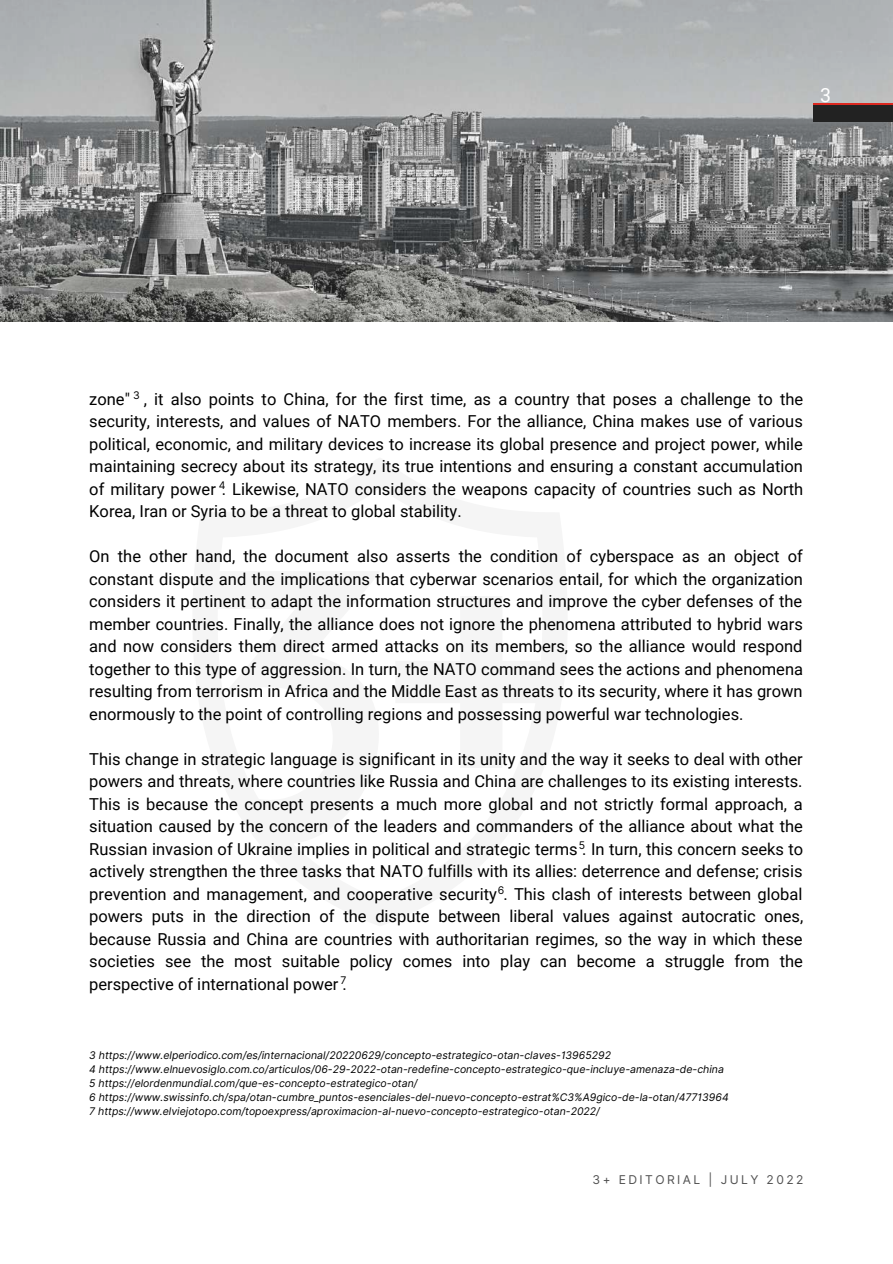
<style>
.page{position:relative;width:893px;height:1264px;background:#fff}
.page>*{position:absolute;margin:0;border:0;box-sizing:border-box;transform-origin:0 0}
.t1{font:19.5px "Roboto";color:#fff}
.t2{font:16.5px/22.5px "Roboto";color:#000;text-align:justify}
.t3{font:12.15px "Inter";letter-spacing:.2em;color:#515151}
.t4{font:italic 10.5px/14px "Inter";color:#000}
.t5{font:10.5px "Inter";color:#000}
</style>
<div class="page">
<img style="left:0;top:0;width:892px;height:321px">
<div style="left:813px;top:103px;width:79px;height:16px;background:linear-gradient(to right,#222,#222)"></div>
<div style="left:813px;top:106px;width:79px;height:16px;background:#222"></div>
<p class="t1" style="left:820px;top:83px;width:12px">3</p>
<p class="t5" style="left:133px;top:389px;width:8px">3</p>
<p class="t2" style="left:89px;top:388px;width:715px">zone" , it also points to China, for the first time, as a country that poses a challenge to the security, interests, and values of NATO members. For the alliance, China makes use of various political, economic, and military devices to increase its global presence and project power, while maintaining secrecy about its strategy, its true intentions and ensuring a constant accumulation of military power . Likewise, NATO considers the weapons capacity of countries such as North Korea, Iran or Syria to be a threat to global stability.</p>
<p class="t2" style="left:89px;top:545px;width:715px">On the other hand, the document also asserts the condition of cyberspace as an object of constant dispute and the implications that cyberwar scenarios entail, for which the organization considers it pertinent to adapt the information structures and improve the cyber defenses of the member countries. Finally, the alliance does not ignore the phenomena attributed to hybrid wars and now considers them direct armed attacks on its members, so the alliance would respond together to this type of aggression. In turn, the NATO command sees the actions and phenomena resulting from terrorism in Africa and the Middle East as threats to its security, where it has grown enormously to the point of controlling regions and possessing powerful war technologies.</p>
<p class="t2" style="left:89px;top:747px;width:715px">This change in strategic language is significant in its unity and the way it seeks to deal with other powers and threats, where countries like Russia and China are challenges to its existing interests.<br>This is because the concept presents a much more global and not strictly formal approach, a situation caused by the concern of the leaders and commanders of the alliance about what the Russian invasion of Ukraine implies in political and strategic terms . In turn, this concern seeks to actively strengthen the three tasks that NATO fulfills with its allies: deterrence and defense; crisis prevention and management, and cooperative security . This clash of interests between global powers puts in the direction of the dispute between liberal values against autocratic ones, because Russia and China are countries with authoritarian regimes, so the way in which these societies see the most suitable policy comes into play can become a struggle from the perspective of international power .</p>
<p class="t5" style="left:219px;top:479px;width:8px">4</p>
<p class="t5" style="left:579px;top:839px;width:8px">5</p>
<p class="t5" style="left:498px;top:884px;width:8px">6</p>
<p class="t5" style="left:340px;top:974px;width:7px">7</p>
<p class="t4" style="left:89px;top:1048px;width:641px">3 https://www.elperiodico.com/es/internacional/20220629/concepto-estrategico-otan-claves-13965292<br>4 https://www.elnuevosiglo.com.co/articulos/06-29-2022-otan-redefine-concepto-estrategico-que-incluye-amenaza-de-china 5 https://elordenmundial.com/que-es-concepto-estrategico-otan/<br>6 https://www.swissinfo.ch/spa/otan-cumbre_puntos-esenciales-del-nuevo-concepto-estrat%C3%A9gico-de-la-otan/47713964<br>7 https://www.elviejotopo.com/topoexpress/aproximacion-al-nuevo-concepto-estrategico-otan-2022/</p>
<p class="t3" style="left:592px;top:1172px;width:212px">3+ EDITORIAL | JULY 2022</p>
</div>
